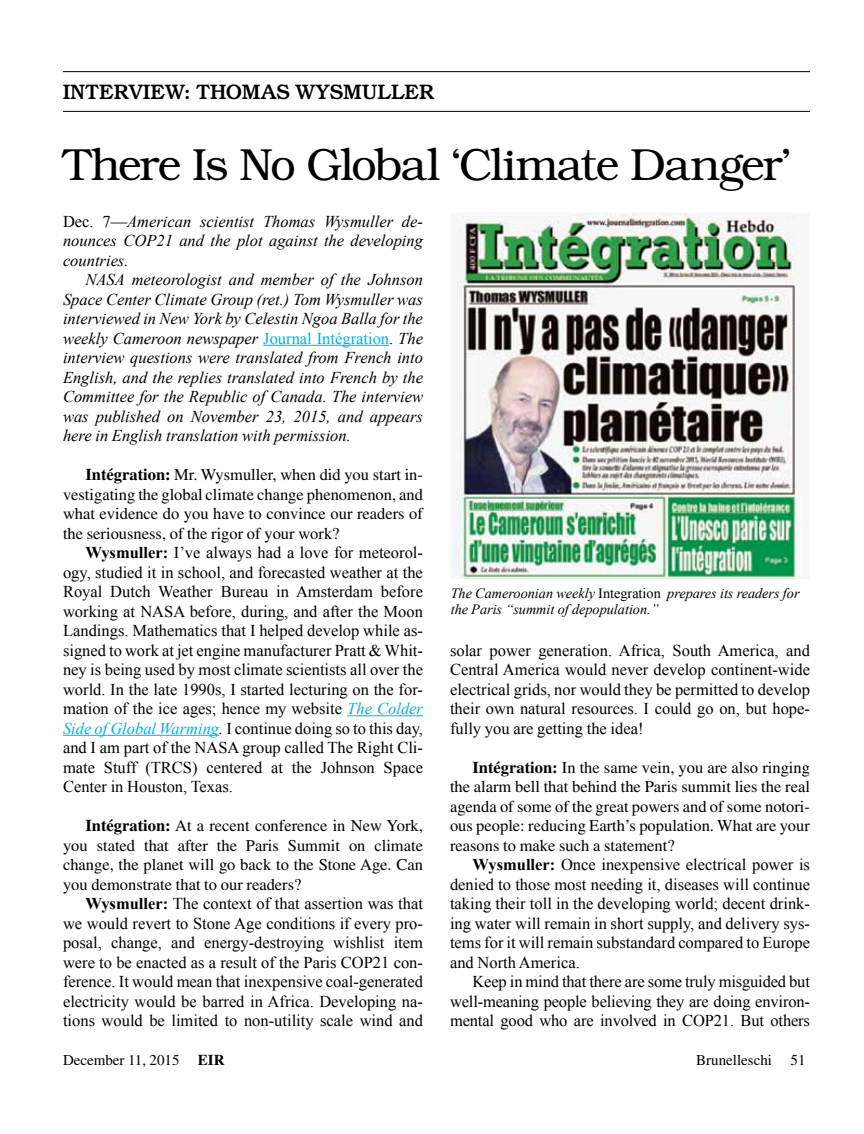
<style>
.page{position:relative;width:864px;height:1134px;background:#fff}
.page>*{position:absolute;margin:0;border:0;box-sizing:border-box;transform-origin:0 0}
.t1{font:300 45px "Bookman";letter-spacing:-.04em;color:#000}
.t2{font:500 21px "Bookman";letter-spacing:-.005em;color:#000}
.t3{font:16.5px/19.5px "Times New Roman";color:#000;text-align:justify}
.t4{font:16.5px/19.5px "Times";color:#000;text-align:justify}
.t5{font:italic 16.5px/19.5px "Times New Roman";color:#000;text-align:justify}
.t6{font:15px "Times";color:#000}
.t7{font:italic 14.25px/15.8px "Times New Roman";color:#000}
.s1{font-style:normal}
.s2{font-style:normal;color:#00aeef}
.s3{font-weight:700}
.s4{font-style:italic;color:#00aeef}
.s5{font-style:italic}
</style>
<div class="page">
<hr style="left:263px;top:345px;width:126px;height:1px;background:#00aeef">
<hr style="left:347px;top:715px;width:76px;height:1px;background:#00aeef">
<hr style="left:63px;top:735px;width:156px;height:1px;background:#00aeef">
<img style="left:453px;top:214px;width:344px;height:364px">
<div style="left:450px;top:212px;width:360px;height:368px;border:1px solid #fff"></div>
<hr style="left:63px;top:71px;width:747px;height:1px;background:#000">
<hr style="left:63px;top:111px;width:747px;height:1px;background:#000">
<p class="t2" style="left:63px;top:80px;width:52px">INTERV</p>
<p class="t2" style="left:143px;top:80px;width:217px">IEW: THOMAS WYSMULLER</p>
<h1 class="t1" style="left:63px;top:138px;width:730px">There Is No Global ‘Climate Danger’</h1>
<p class="t5" style="left:63px;top:211px;width:362px"><span class="s1">Dec. 7—</span>American scientist Thomas Wysmuller de&shy;nounces COP21 and the plot against the developing countries.</p>
<p class="t5" style="left:63px;top:269px;width:362px;text-indent:23px">NASA meteorologist and member of the Johnson Space Center Climate Group (ret.) Tom Wysmuller was interviewed in New York by Celestin Ngoa Balla for the weekly Cameroon newspaper <span class="s2">Journal Intégration</span><span class="s1">.</span> The interview questions were translated from French into English, and the replies translated into French by the Committee for the Republic of Canada. The interview was published on November 23, 2015, and appears here in English translation with permission.</p>
<p class="t4" style="left:63px;top:465px;width:362px;text-indent:23px"><span class="s3">Intégration:</span> Mr. Wysmuller, when did you start in&shy;vestigating the global climate change phenomenon, and what evidence do you have to convince our readers of the seriousness, of the rigor of your work?</p>
<p class="t3" style="left:63px;top:543px;width:362px;text-indent:22px"><span class="s3">Wysmuller:</span> I’ve always had a love for meteorol&shy;ogy, studied it in school, and forecasted weather at the Royal Dutch Weather Bureau in Amsterdam before working at NASA before, during, and after the Moon Landings. Mathematics that I helped develop while as&shy;signed to work at jet engine manufacturer Pratt &amp; Whit&shy;ney is being used by most climate scientists all over the world. In the late 1990s, I started lecturing on the for&shy;mation of the ice ages; hence my website <span class="s4">The Colder Side of Global Warming</span><span class="s5">.</span> I continue doing so to this day, and I am part of the NASA group called The Right Cli&shy;mate Stuff (TRCS) centered at the Johnson Space Center in Houston, Texas.</p>
<p class="t4" style="left:63px;top:816px;width:362px;text-indent:23px"><span class="s3">Intégration:</span> At a recent conference in New York, you stated that after the Paris Summit on climate change, the planet will go back to the Stone Age. Can you demonstrate that to our readers?</p>
<p class="t3" style="left:63px;top:894px;width:362px;text-indent:23px"><span class="s3">Wysmuller:</span> The context of that assertion was that we would revert to Stone Age conditions if every pro&shy;posal, change, and energy-destroying wishlist item were to be enacted as a result of the Paris COP21 con&shy;ference. It would mean that inexpensive coal-generated electricity would be barred in Africa. Developing na&shy;tions would be limited to non-utility scale wind and</p>
<p class="t7" style="left:451px;top:585px;width:350px">The Cameroonian weekly <span class="s1">Integration</span> prepares its readers for the Paris “summit of depopulation.”</p>
<p class="t3" style="left:450px;top:640px;width:362px">solar power generation. Africa, South America, and Central America would never develop continent-wide electrical grids, nor would they be permitted to develop their own natural resources. I could go on, but hope&shy;fully you are getting the idea!</p>
<p class="t4" style="left:450px;top:757px;width:361px;text-indent:23px"><span class="s3">Intégration:</span> In the same vein, you are also ringing the alarm bell that behind the Paris summit lies the real agenda of some of the great powers and of some notori&shy;ous people: reducing Earth’s population. What are your reasons to make such a statement?</p>
<p class="t3" style="left:450px;top:855px;width:362px;text-indent:23px"><span class="s3">Wysmuller:</span> Once inexpensive electrical power is denied to those most needing it, diseases will continue taking their toll in the developing world; decent drink&shy;ing water will remain in short supply, and delivery sys&shy;tems for it will remain substandard compared to Europe and North America.</p>
<p class="t3" style="left:450px;top:972px;width:362px;text-indent:23px">Keep in mind that there are some truly misguided but well-meaning people believing they are doing environ&shy;mental good who are involved in COP21. But others</p>
<p class="t6" style="left:63px;top:1052px;width:163px">December 11, 2015 <span class="s3">EIR</span></p>
<p class="t6" style="left:696px;top:1052px;width:111px">Brunelleschi 51</p>
</div>
